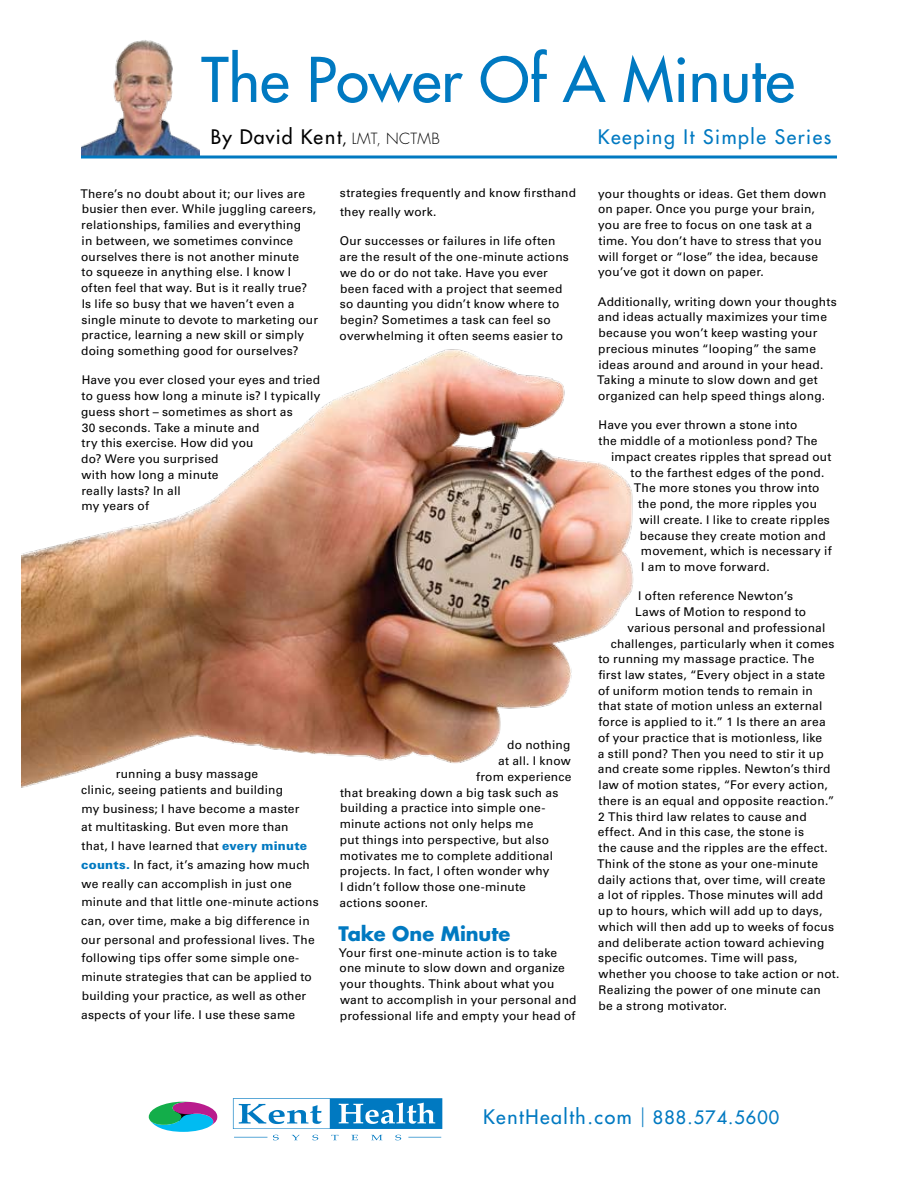
<style>
.page{position:relative;width:918px;height:1188px;background:#fff}
.page>*{position:absolute;margin:0;border:0;box-sizing:border-box;transform-origin:0 0}
.t1{font:500 60px "Futura Std";color:#0079c1}
.t2{font:500 19.5px "Futura Std";letter-spacing:.08em;color:#0079c1}
.t3{font:500 19.5px "Futura Std";letter-spacing:.06em;color:#000}
.t4{font:700 19.5px "Futura Std";letter-spacing:-.005em;color:#0079c1}
.t5{font:12px/15.8px "Univers LT Std";letter-spacing:.015em;color:#000}
.s1{font-size:15px}
.s2{font-weight:300;font-size:15px}
.s3{font-weight:900;color:#0079c1}
.s4{font-family:"Univers LT Std";font-weight:100;font-stretch:ultra-condensed;font-size:27px}
.s5{font-size:18px}
</style>
<div class="page">
<svg style="left:233px;top:1098px;width:209px;height:42px"></svg>
<svg style="left:148px;top:1101px;width:70px;height:31px"></svg>
<img style="left:81px;top:40px;width:118px;height:115px">
<hr style="left:81px;top:155px;width:756px;height:3px;background:#0079c1">
<img style="left:22px;top:349px;width:612px;height:439px">
<h1 class="t1" style="left:201px;top:42px;width:595px">The Power Of A Minute</h1>
<h2 class="t3" style="left:211px;top:125px;width:231px">By David Kent<span class="s1">,</span> <span class="s2">LMT, NCTMB</span></h2>
<h2 class="t2" style="left:598px;top:125px;width:235px">Keeping It Simple Series</h2>
<p class="t5" style="left:80px;top:186px;width:239px">There’s no doubt about it; our lives are busier then ever. While juggling careers, relationships, families and everything<br>in between, we sometimes convince ourselves there is not another minute<br>to squeeze in anything else. I know I often feel that way. But is it really true?<br>Is life so busy that we haven’t even a single minute to devote to marketing our practice, learning a new skill or simply doing something good for ourselves?</p>
<p class="t5" style="left:81px;top:372px;width:241px">Have you ever closed your eyes and tried to guess how long a minute is? I typically guess short – sometimes as short as<br>30 seconds. Take a minute and<br>try this exercise. How did you<br>do? Were you surprised<br>with how long a minute<br>really lasts? In all<br>my years of</p>
<p class="t5" style="left:340px;top:184px;width:238px;line-height:18.8px">strategies frequently and know firsthand they really work.</p>
<p class="t5" style="left:340px;top:233px;width:231px">Our successes or failures in life often are the result of the one-minute actions we do or do not take. Have you ever been faced with a project that seemed so daunting you didn’t know where to begin? Sometimes a task can feel so overwhelming it often seems easier to</p>
<p class="t5" style="left:81px;top:766px;width:203px;text-indent:35px">running a busy massage clinic, seeing patients and building</p>
<p class="t5" style="left:81px;top:799px;width:239px;line-height:18.8px">my business; I have become a master<br>at multitasking. But even more than<br>that, I have learned that <span class="s3">every minute counts.</span> In fact, it’s amazing how much we really can accomplish in just one minute and that little one-minute actions can, over time, make a big difference in our personal and professional lives. The following tips offer some simple one&shy;minute strategies that can be applied to building your practice, as well as other aspects of your life. I use these same</p>
<p class="t5" style="left:507px;top:737px;width:65px">do nothing</p>
<p class="t5" style="left:498px;top:753px;width:74px">at all. I know</p>
<p class="t5" style="left:476px;top:769px;width:97px">from experience</p>
<p class="t5" style="left:340px;top:785px;width:220px">that breaking down a big task such as</p>
<p class="t5" style="left:340px;top:800px;width:207px">building a practice into simple one-</p>
<p class="t5" style="left:340px;top:816px;width:195px">minute actions not only helps me</p>
<p class="t5" style="left:340px;top:832px;width:211px">put things into perspective, but also</p>
<p class="t5" style="left:340px;top:848px;width:215px">motivates me to complete additional</p>
<p class="t5" style="left:340px;top:863px;width:211px">projects. In fact, I often wonder why</p>
<p class="t5" style="left:340px;top:879px;width:187px">I didn’t follow those one-minute</p>
<p class="t5" style="left:340px;top:895px;width:90px">actions sooner.</p>
<h2 class="t4" style="left:339px;top:921px;width:173px">Take One Minute</h2>
<p class="t5" style="left:339px;top:945px;width:239px">Your first one-minute action is to take one minute to slow down and organize your thoughts. Think about what you want to accomplish in your personal and professional life and empty your head of</p>
<p class="t5" style="left:598px;top:186px;width:230px">your thoughts or ideas. Get them down on paper. Once you purge your brain, you are free to focus on one task at a time. You don’t have to stress that you will forget or “lose” the idea, because you’ve got it down on paper.</p>
<p class="t5" style="left:597px;top:294px;width:241px">Additionally, writing down your thoughts and ideas actually maximizes your time because you won’t keep wasting your precious minutes “looping” the same ideas around and around in your head.<br>Taking a minute to slow down and get organized can help speed things along.</p>
<p class="t5" style="left:599px;top:417px;width:200px">Have you ever thrown a stone into</p>
<p class="t5" style="left:598px;top:433px;width:221px">the middle of a motionless pond? The</p>
<p class="t5" style="left:611px;top:449px;width:222px">impact creates ripples that spread out</p>
<p class="t5" style="left:631px;top:465px;width:195px">to the farthest edges of the pond.</p>
<p class="t5" style="left:634px;top:480px;width:187px">The more stones you throw into</p>
<p class="t5" style="left:638px;top:496px;width:180px">the pond, the more ripples you</p>
<p class="t5" style="left:640px;top:512px;width:192px">will create. I like to create ripples</p>
<p class="t5" style="left:640px;top:527px;width:188px">because they create motion and</p>
<p class="t5" style="left:641px;top:543px;width:192px">movement, which is necessary if</p>
<p class="t5" style="left:641px;top:559px;width:130px">I am to move forward.</p>
<p class="t5" style="left:638px;top:588px;width:156px">I often reference Newton’s</p>
<p class="t5" style="left:635px;top:604px;width:173px">Laws of Motion to respond to</p>
<p class="t5" style="left:627px;top:620px;width:199px">various personal and professional</p>
<p class="t5" style="left:611px;top:635px;width:225px">challenges, particularly when it comes</p>
<p class="t5" style="left:598px;top:651px;width:217px">to running my massage practice. The</p>
<p class="t5" style="left:598px;top:667px;width:228px">first law states, “Every object in a state</p>
<p class="t5" style="left:598px;top:683px;width:216px">of uniform motion tends to remain in</p>
<p class="t5" style="left:598px;top:698px;width:225px">that state of motion unless an external</p>
<p class="t5" style="left:598px;top:714px;width:229px">force is applied to it.” 1 Is there an area</p>
<p class="t5" style="left:598px;top:730px;width:226px">of your practice that is motionless, like</p>
<p class="t5" style="left:598px;top:746px;width:227px">a still pond? Then you need to stir it up</p>
<p class="t5" style="left:598px;top:761px;width:234px">and create some ripples. Newton’s third</p>
<p class="t5" style="left:599px;top:777px;width:231px">law of motion states, “For every action,</p>
<p class="t5" style="left:598px;top:793px;width:238px">there is an equal and opposite reaction.”</p>
<p class="t5" style="left:598px;top:809px;width:210px">2 This third law relates to cause and</p>
<p class="t5" style="left:598px;top:824px;width:208px">effect. And in this case, the stone is</p>
<p class="t5" style="left:598px;top:840px;width:231px">the cause and the ripples are the effect.</p>
<p class="t5" style="left:597px;top:856px;width:222px">Think of the stone as your one-minute</p>
<p class="t5" style="left:598px;top:872px;width:229px">daily actions that, over time, will create</p>
<p class="t5" style="left:598px;top:887px;width:227px">a lot of ripples. Those minutes will add</p>
<p class="t5" style="left:598px;top:903px;width:226px">up to hours, which will add up to days,</p>
<p class="t5" style="left:598px;top:919px;width:237px">which will then add up to weeks of focus</p>
<p class="t5" style="left:598px;top:935px;width:228px">and deliberate action toward achieving</p>
<p class="t5" style="left:598px;top:950px;width:201px">specific outcomes. Time will pass,</p>
<p class="t5" style="left:598px;top:966px;width:243px">whether you choose to take action or not.</p>
<p class="t5" style="left:599px;top:982px;width:224px">Realizing the power of one minute can</p>
<p class="t5" style="left:599px;top:998px;width:130px">be a strong motivator.</p>
<h2 class="t2" style="left:483px;top:1104px;width:298px">KentHealth.com <span class="s4">|</span> <span class="s5">888.574.5600</span></h2>
</div>
